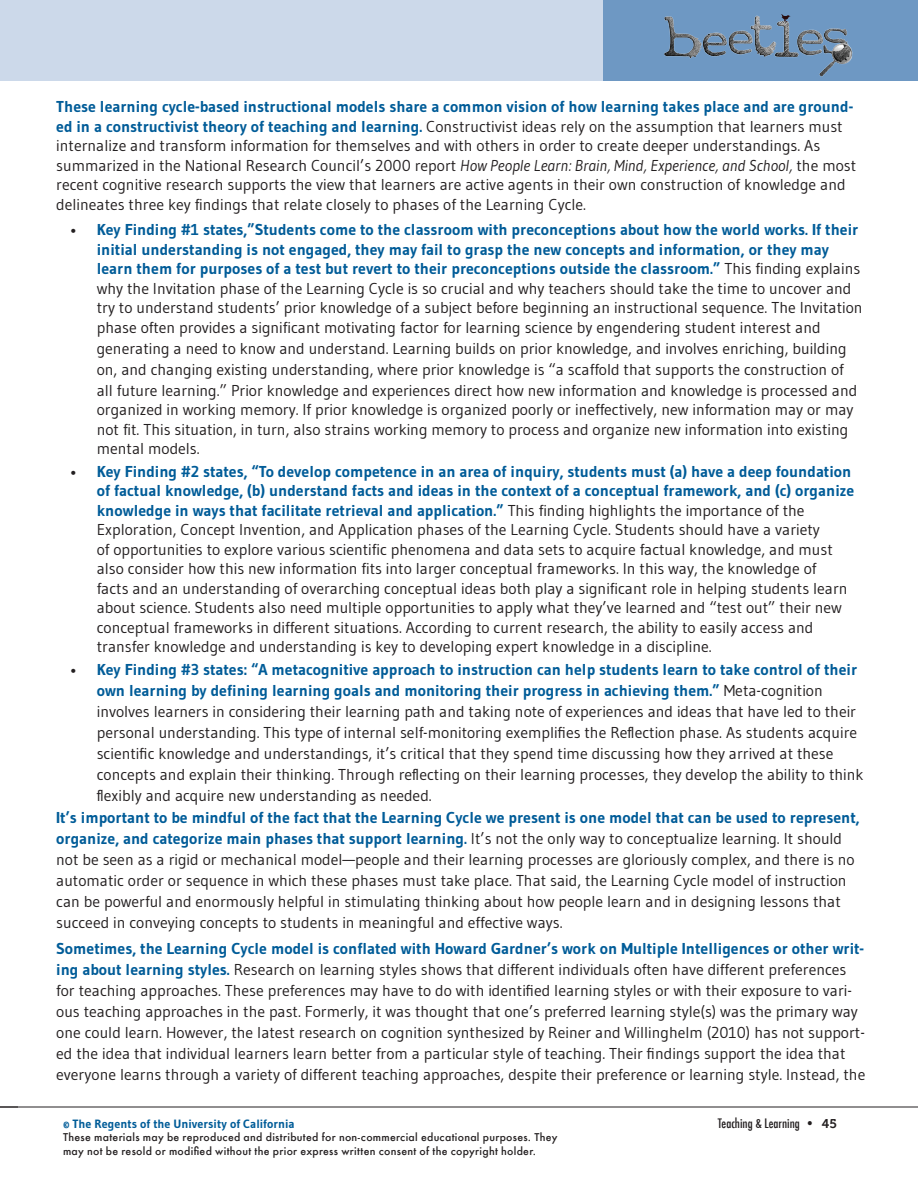
<style>
.page{position:relative;width:918px;height:1188px;background:#fff}
.page>*{position:absolute;margin:0;border:0;box-sizing:border-box;transform-origin:0 0}
.Background_Text_Blue{font:15.75px/19.5px "Gudea";color:#231f20}
.t1{font:500 condensed 12.75px "Futura";color:#231f20}
.t2{font:700 12px "Gudea";color:#005c98}
.t3{font:500 10.5px/13.5px "Futura";letter-spacing:.025em;color:#231f20}
.s1{font-weight:700;color:#005c98}
.s2{font-style:italic}
.s3{font-family:"Museo 700";font-weight:400;font-stretch:normal}
</style>
<div class="page">
<div style="left:603px;top:0;width:315px;height:81px;background:#6e98c3"></div>
<div style="left:0;top:0;width:602px;height:81px;background:#ccd9ea"></div>
<img style="left:664px;top:15px;width:189px;height:62px">
<svg style="left:781px;top:14px;width:9px;height:8px"></svg>
<hr style="left:0;top:1107px;width:918px;height:1px;background:#231f20">
<p class="Background_Text_Blue" style="left:56px;top:97px;width:801px"><span class="s1">These learning cycle-based instructional models share a common vision of how learning takes place and are ground&shy;ed in a constructivist theory of teaching and learning.</span> Constructivist ideas rely on the assumption that learners must internalize and transform information for themselves and with others in order to create deeper understandings. As summarized in the National Research Council’s 2000 report <span class="s2">How People Learn: Brain, Mind, Experience, and School,</span> the most recent cognitive research supports the view that learners are active agents in their own construction of knowledge and delineates three key findings that relate closely to phases of the Learning Cycle.</p>
<p class="Background_Text_Blue" style="left:97px;top:220px;width:767px;text-indent:-27px">• <span class="s1">Key Finding #1 states,”Students come to the classroom with preconceptions about how the world works. If their initial understanding is not engaged, they may fail to grasp the new concepts and information, or they may learn them for purposes of a test but revert to their preconceptions outside the classroom.”</span> This finding explains why the Invitation phase of the Learning Cycle is so crucial and why teachers should take the time to uncover and try to understand students’ prior knowledge of a subject before beginning an instructional sequence. The Invitation phase often provides a significant motivating factor for learning science by engendering student interest and</p>
<p class="Background_Text_Blue" style="left:97px;top:337px;width:762px;line-height:21px">generating a need to know and understand. Learning builds on prior knowledge, and involves enriching, building on, and changing existing understanding, where prior knowledge is “a scaffold that supports the construction of all future learning.” Prior knowledge and experiences direct how new information and knowledge is processed and</p>
<p class="Background_Text_Blue" style="left:97px;top:400px;width:758px">organized in working memory. If prior knowledge is organized poorly or ineffectively, new information may or may not fit. This situation, in turn, also strains working memory to process and organize new information into existing mental models.</p>
<p class="Background_Text_Blue" style="left:97px;top:461px;width:759px;text-indent:-27px">• <span class="s1">Key Finding #2 states, “To develop competence in an area of inquiry, students must (a) have a deep foundation of factual knowledge, (b) understand facts and ideas in the context of a conceptual framework, and (c) organize knowledge in ways that facilitate retrieval and application.”</span> This finding highlights the importance of the Exploration, Concept Invention, and Application phases of the Learning Cycle. Students should have a variety<br>of opportunities to explore various scientific phenomena and data sets to acquire factual knowledge, and must also consider how this new information fits into larger conceptual frameworks. In this way, the knowledge of<br>facts and an understanding of overarching conceptual ideas both play a significant role in helping students learn about science. Students also need multiple opportunities to apply what they’ve learned and “test out” their new conceptual frameworks in different situations. According to current research, the ability to easily access and transfer knowledge and understanding is key to developing expert knowledge in a discipline.</p>
<p class="Background_Text_Blue" style="left:97px;top:658px;width:768px;line-height:21px;text-indent:-27px">• <span class="s1">Key Finding #3 states: “A metacognitive approach to instruction can help students learn to take control of their own learning by defining learning goals and monitoring their progress in achieving them.”</span> Meta-cognition involves learners in considering their learning path and taking note of experiences and ideas that have led to their personal understanding. This type of internal self-monitoring exemplifies the Reflection phase. As students acquire scientific knowledge and understandings, it’s critical that they spend time discussing how they arrived at these concepts and explain their thinking. Through reflecting on their learning processes, they develop the ability to think flexibly and acquire new understanding as needed.</p>
<p class="Background_Text_Blue" style="left:56px;top:807px;width:805px;line-height:21px"><span class="s1">It’s important to be mindful of the fact that the Learning Cycle we present is one model that can be used to represent, organize, and categorize main phases that support learning.</span> It’s not the only way to conceptualize learning. It should not be seen as a rigid or mechanical model—people and their learning processes are gloriously complex, and there is no automatic order or sequence in which these phases must take place. That said, the Learning Cycle model of instruction can be powerful and enormously helpful in stimulating thinking about how people learn and in designing lessons that succeed in conveying concepts to students in meaningful and effective ways.</p>
<p class="Background_Text_Blue" style="left:56px;top:937px;width:811px;line-height:21px"><span class="s1">Sometimes, the Learning Cycle model is conflated with Howard Gardner’s work on Multiple Intelligences or other writ&shy;ing about learning styles.</span> Research on learning styles shows that different individuals often have different preferences for teaching approaches. These preferences may have to do with identified learning styles or with their exposure to vari&shy;ous teaching approaches in the past. Formerly, it was thought that one’s preferred learning style(s) was the primary way one could learn. However, the latest research on cognition synthesized by Reiner and Willinghelm (2010) has not support&shy;ed the idea that individual learners learn better from a particular style of teaching. Their findings support the idea that everyone learns through a variety of different teaching approaches, despite their preference or learning style. Instead, the</p>
<p class="t2" style="left:63px;top:1116px;width:233px">© The Regents of the University of California</p>
<p class="t1" style="left:718px;top:1115px;width:121px">Teaching &amp; Learning • <span class="s3">45</span></p>
<p class="t3" style="left:63px;top:1130px;width:496px">These materials may be reproduced and distributed for non-commercial educational purposes. They may not be resold or modified without the prior express written consent of the copyright holder.</p>
</div>
